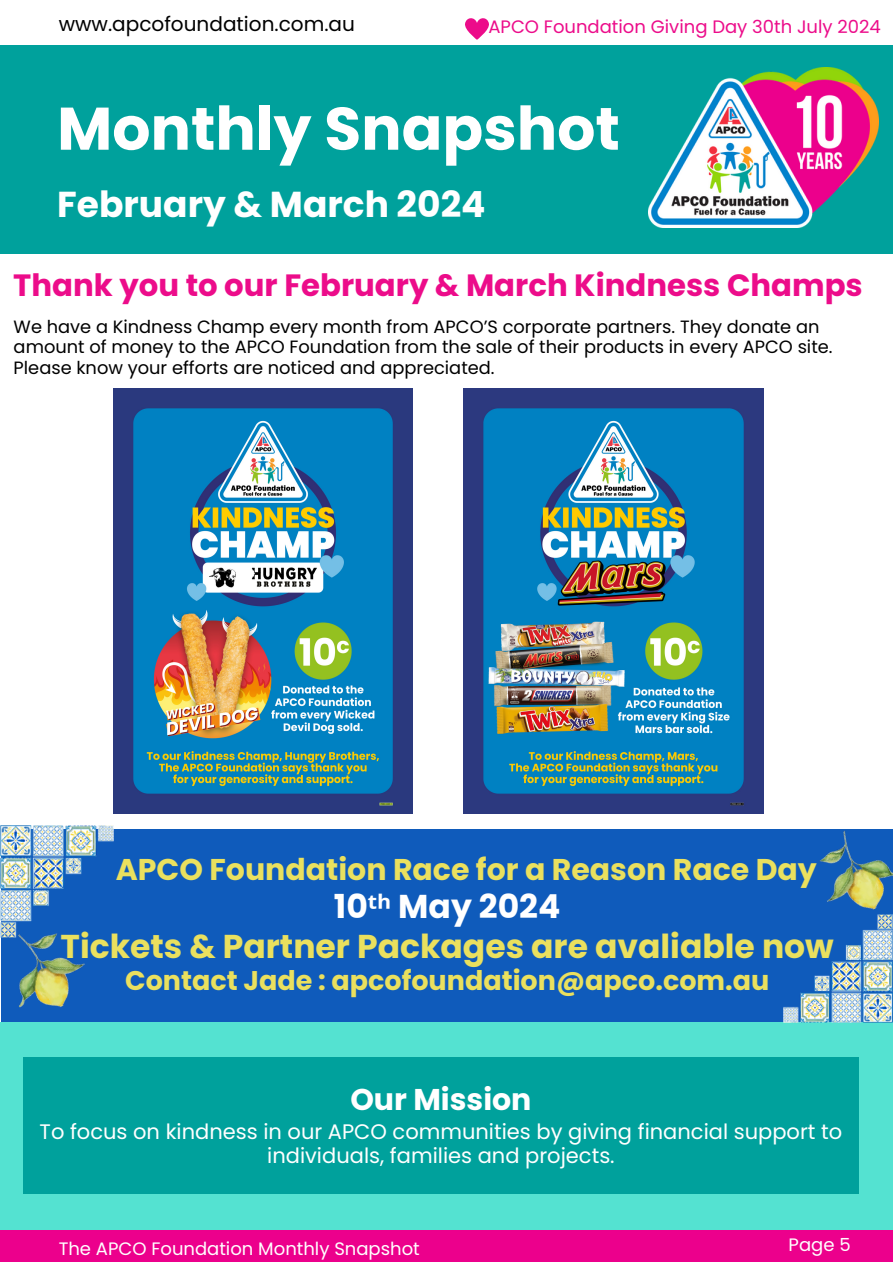
<style>
.page{position:relative;width:893px;height:1262px;background:#fff}
.page>*{position:absolute;margin:0;border:0;box-sizing:border-box;transform-origin:0 0}
.t1{font:700 60px "Poppins";color:#fff}
.t2{font:700 36px "Poppins";color:#fff}
.t3{font:700 33px/39.3px "Poppins";color:#eae05e;text-align:center}
.t4{font:700 30.75px "Poppins";color:#ec0c8a}
.t5{font:700 30px "Poppins";color:#eae05e}
.t6{font:700 30px "Poppins";color:#fff}
.t7{font:700 27px "Poppins";color:#eae05e}
.t8{font:21px/24.8px "Poppins";color:#fff;text-align:center}
.t9{font:20.1px "Poppins";color:#000}
.t10{font:18px "Poppins";color:#fff}
.t11{font:18px "Poppins";color:#ec0c8a}
.t12{font:17.85px/20.2px "Poppins";color:#000}
.s1{color:#fff}
.s2{font-family:"Noto Sans";color:#fff}
</style>
<div class="page">
<div style="left:0;top:46px;width:892px;height:208px;background:#00a19c"></div>
<img style="left:648px;top:67px;width:230px;height:160px">
<div style="left:0;top:1228px;width:892px;height:33px;background:#ec008c"></div>
<div style="left:0;top:1022px;width:892px;height:206px;background:#54e2d1"></div>
<div style="left:23px;top:1057px;width:835px;height:136px;background:#00a19c"></div>
<div style="left:1px;top:829px;width:891px;height:192px;background:#0f5bbb"></div>
<img style="left:0;top:825px;width:114px;height:89px">
<img style="left:783px;top:926px;width:109px;height:96px">
<img style="left:113px;top:388px;width:299px;height:424px">
<img style="left:463px;top:388px;width:300px;height:424px">
<img style="left:0;top:914px;width:97px;height:108px">
<img style="left:819px;top:831px;width:73px;height:95px">
<svg style="left:465px;top:18px;width:24px;height:22px"></svg>
<p class="t9" style="left:59px;top:9px;width:298px">www.apcofoundation.com.au</p>
<p class="t11" style="left:488px;top:14px;width:394px">APCO Foundation Giving Day 30th July 2024</p>
<p class="t1" style="left:57px;top:87px;width:564px">Monthly Snapshot</p>
<p class="t2" style="left:57px;top:179px;width:430px">February &amp; March 2024</p>
<p class="t4" style="left:13px;top:263px;width:850px">Thank you to our February &amp; March Kindness Champs</p>
<p class="t12" style="left:14px;top:317px;width:820px">We have a Kindness Champ every month from APCO’S corporate partners. They donate an amount of money to the APCO Foundation from the sale of their products in every APCO site.<br>Please know your efforts are noticed and appreciated.</p>
<p class="t5" style="left:116px;top:848px;width:702px">APCO Foundation Race for a Reason Race Day</p>
<p class="t3" style="left:61px;top:886px;width:774px"><span class="s1">10</span><span class="s2">ᵗʰ</span> <span class="s1">May 2024<br></span>Tickets &amp; Partner Packages are avaliable now</p>
<p class="t7" style="left:125px;top:961px;width:645px">Contact Jade : apcofoundation@apco.com.au</p>
<p class="t6" style="left:350px;top:1078px;width:182px">Our Mission</p>
<p class="t8" style="left:40px;top:1118px;width:803px">To focus on kindness in our APCO communities by giving financial support to individuals, families and projects.</p>
<p class="t10" style="left:59px;top:1235px;width:362px">The APCO Foundation Monthly Snapshot</p>
<h2 class="t10" style="left:788px;top:1231px;width:64px">Page 5</h2>
</div>
